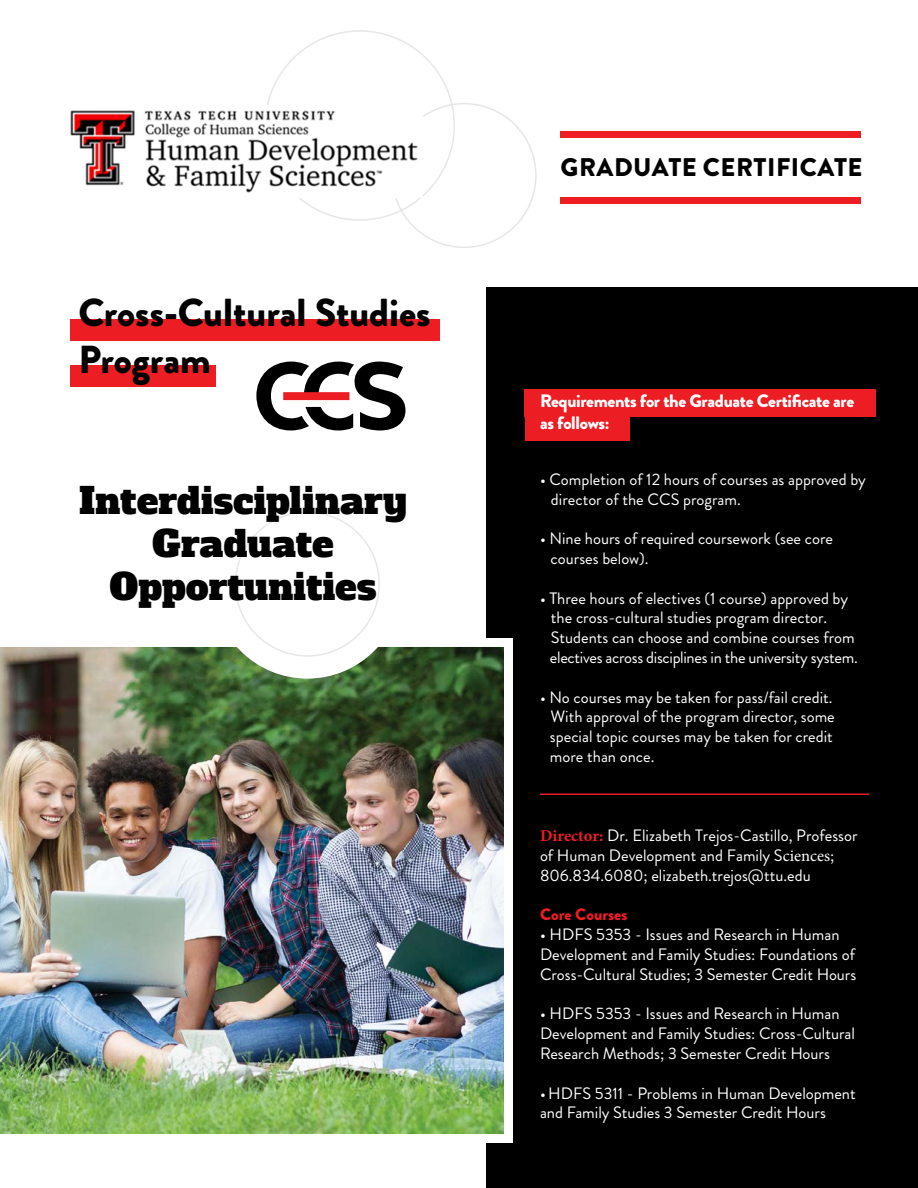
<style>
.page{position:relative;width:918px;height:1188px;background:#fff}
.page>*{position:absolute;margin:0;border:0;box-sizing:border-box;transform-origin:0 0}
.t1{font:900 39px/46.8px "Brandon Grotesque";color:#000}
.t2{font:36px/43.2px "Alfa Slab One";letter-spacing:.01em;color:#000;text-align:center}
.t3{font:900 25.5px "Brandon Grotesque";letter-spacing:.02em;color:#000}
.t4{font:900 18px/21.6px "Brandon Grotesque";letter-spacing:-.02em;color:#fff}
.t5{font:16.5px/19.8px "Brandon Grotesque";color:#fff}
.t6{font:900 16.5px "Brandon Grotesque";color:#ed1d24}
.s1{font-family:"Minion Pro";font-weight:700;color:#ed1d24}
.s2{font-weight:900;color:#ed1d24}
.s3{font-family:"Minion Pro"}
</style>
<div class="page">
<div style="left:560px;top:197px;width:301px;height:6px;background:#ed1d24"></div>
<div style="left:560px;top:131px;width:301px;height:6px;background:#ed1d24"></div>
<div style="left:486px;top:287px;width:432px;height:901px;background:#000"></div>
<div style="left:525px;top:389px;width:351px;height:27px;background:#ed1d24"></div>
<div style="left:525px;top:412px;width:105px;height:29px;background:#ed1d24"></div>
<img style="left:0;top:638px;width:513px;height:505px">
<div style="left:213px;top:490px;width:189px;height:189px;background:#fff;border-radius:50%"></div>
<hr style="left:540px;top:794px;width:329px;height:1px;background:#ed1d24">
<div style="left:71px;top:319px;width:369px;height:21px;background:#ed1d24"></div>
<div style="left:71px;top:365px;width:145px;height:21px;background:#ed1d24"></div>
<svg style="left:256px;top:361px;width:150px;height:70px"></svg>
<div style="left:283px;top:392px;width:66px;height:9px;background:#ed1d24"></div>
<div style="left:281px;top:400px;width:70px;height:7px;background:#fff"></div>
<img style="left:70px;top:110px;width:348px;height:83px">
<h1 class="t1" style="left:78px;top:290px;width:354px">Cross-Cultural Studies<br>Program</h1>
<h2 class="t2" style="left:79px;top:480px;width:329px">Interdisciplinary<br>Graduate<br>Opportunities</h2>
<h3 class="t3" style="left:561px;top:149px;width:303px">GRADUATE CERTIFICATE</h3>
<p class="t4" style="left:540px;top:391px;width:316px">Requirements for the Graduate Certificate are as follows:</p>
<p class="t5" style="left:551px;top:470px;width:316px;text-indent:-11px">• Completion of 12 hours of courses as approved by director of the CCS program.</p>
<p class="t5" style="left:551px;top:529px;width:284px;text-indent:-11px">• Nine hours of required coursework (see core courses below).</p>
<p class="t5" style="left:550px;top:588px;width:309px;text-indent:-10px">• Three hours of electives (1 course) approved by the cross-cultural studies program director.<br>Students can choose and combine courses from electives across disciplines in the university system.</p>
<p class="t5" style="left:550px;top:687px;width:286px;text-indent:-10px">• No courses may be taken for pass/fail credit.<br>With approval of the program director, some special topic courses may be taken for credit more than once.</p>
<p class="t5" style="left:540px;top:826px;width:319px"><span class="s1">Director</span><span class="s2">:</span> Dr. Elizabeth Trejos-Castillo, Professor of Human Development and Family S<span class="s3">ciences</span>;<br>806.834.6080; elizabeth.trejos@ttu.edu</p>
<p class="t6" style="left:540px;top:903px;width:89px">Core Courses</p>
<p class="t5" style="left:540px;top:925px;width:318px">• HDFS 5353 - Issues and Research in Human<br>Development and Family Studies: Foundations of<br>Cross-Cultural Studies; 3 Semester Credit Hours</p>
<p class="t5" style="left:540px;top:1004px;width:316px">• HDFS 5353 - Issues and Research in Human<br>Development and Family Studies: Cross-Cultural<br>Research Methods; 3 Semester Credit Hours</p>
<p class="t5" style="left:540px;top:1083px;width:317px">• HDFS 5311 - Problems in Human Development and Family Studies 3 Semester Credit Hours</p>
</div>
